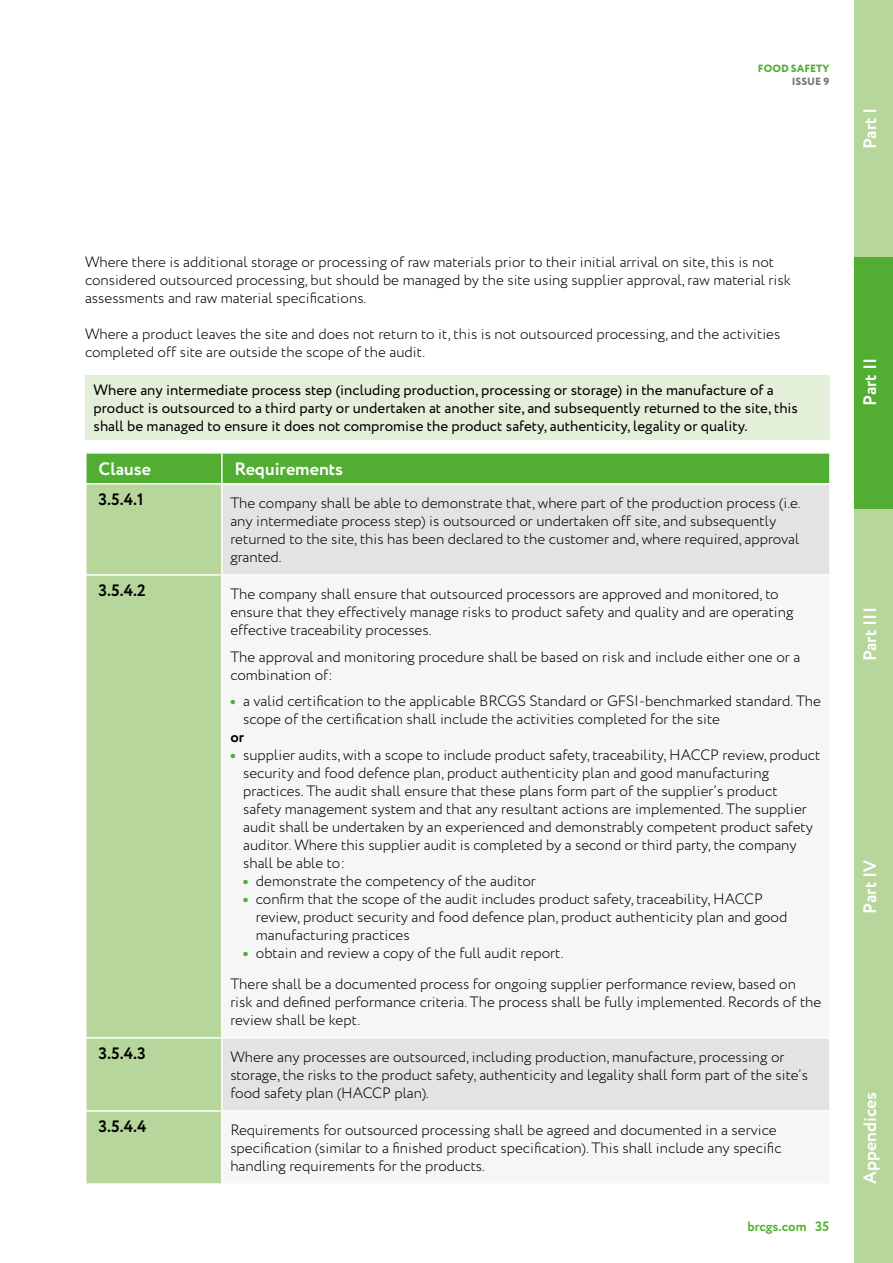
<style>
.page{position:relative;width:893px;height:1263px;background:#fff}
.page>*{position:absolute;margin:0;border:0;box-sizing:border-box;transform-origin:0 0}
.t1{font:700 18px "Circe";color:#fff}
.t2{font:700 16.5px "Circe";color:#000}
.t3{font:300 15px/18px "Circe";color:#000}
.t4{font:15px/18px "Circe";color:#000}
.t5{font:700 15px "Circe";color:#000}
.t6{font:700 13.5px "Circe";color:#52ae32}
.t7{font:800 10.5px "Circe";color:#52ae32}
.t8{font:800 10.5px "Circe";color:#74777b}
.s1{font-weight:800;color:#52ae32}
</style>
<div class="page">
<div style="left:855px;top:509px;width:38px;height:252px;background:#b7d69b"></div>
<div style="left:855px;top:761px;width:38px;height:252px;background:#b7d69b"></div>
<div style="left:855px;top:1012px;width:38px;height:251px;background:#b7d69b"></div>
<div style="left:855px;top:256px;width:38px;height:252px;background:#52ae32"></div>
<div style="left:855px;top:0;width:38px;height:256px;background:#b7d69b"></div>
<div style="left:85px;top:375px;width:744px;height:64px;background:#e4efda"></div>
<div style="left:87px;top:454px;width:742px;height:29px;background:#52ae32"></div>
<div style="left:87px;top:484px;width:134px;height:699px;background:#b7d69b"></div>
<div style="left:223px;top:484px;width:606px;height:90px;background:#e3e3e3"></div>
<div style="left:223px;top:1038px;width:606px;height:72px;background:#e3e3e3"></div>
<hr style="left:221px;top:454px;width:2px;height:29px;background:#fff">
<hr style="left:85px;top:574px;width:69px;height:2px;background:#fff">
<hr style="left:154px;top:574px;width:69px;height:2px;background:#fff">
<hr style="left:85px;top:1037px;width:69px;height:1px;background:#fff">
<hr style="left:154px;top:1037px;width:69px;height:1px;background:#fff">
<hr style="left:85px;top:1110px;width:69px;height:2px;background:#fff">
<hr style="left:154px;top:1110px;width:69px;height:2px;background:#fff">
<p class="t7" style="left:758px;top:61px;width:73px">FOOD SAFETY</p>
<p class="t8" style="left:792px;top:75px;width:39px">ISSUE 9</p>
<p class="t1" style="left:858px;top:149px;width:43px;rotate:-90deg">Part I</p>
<p class="t3" style="left:85px;top:253px;width:707px">Where there is additional storage or processing of raw materials prior to their initial arrival on site, this is not considered outsourced processing, but should be managed by the site using supplier approval, raw material risk assessments and raw material specifications.</p>
<p class="t3" style="left:85px;top:325px;width:697px">Where a product leaves the site and does not return to it, this is not outsourced processing, and the activities completed off site are outside the scope of the audit.</p>
<p class="t4" style="left:94px;top:381px;width:706px">Where any intermediate process step (including production, processing or storage) in the manufacture of a product is outsourced to a third party or undertaken at another site, and subsequently returned to the site, this shall be managed to ensure it does not compromise the product safety, authenticity, legality or quality.</p>
<p class="t1" style="left:99px;top:457px;width:54px">Clause</p>
<p class="t1" style="left:235px;top:457px;width:110px">Requirements</p>
<p class="t2" style="left:99px;top:488px;width:46px">3.5.4.1</p>
<p class="t3" style="left:230px;top:494px;width:572px">The company shall be able to demonstrate that, where part of the production process (i.e. any intermediate process step) is outsourced or undertaken off site, and subsequently returned to the site, this has been declared to the customer and, where required, approval granted.</p>
<p class="t2" style="left:99px;top:579px;width:49px">3.5.4.2</p>
<p class="t3" style="left:230px;top:585px;width:565px">The company shall ensure that outsourced processors are approved and monitored, to ensure that they effectively manage risks to product safety and quality and are operating effective traceability processes.</p>
<p class="t3" style="left:230px;top:648px;width:571px">The approval and monitoring procedure shall be based on risk and include either one or a combination of:</p>
<p class="t3" style="left:243px;top:692px;width:579px;text-indent:-13px"><span class="s1">•</span> a valid certification to the applicable BRCGS Standard or GFSI-benchmarked standard. The scope of the certification shall include the activities completed for the site</p>
<p class="t5" style="left:230px;top:727px;width:15px">or</p>
<p class="t3" style="left:243px;top:746px;width:579px;text-indent:-13px"><span class="s1">•</span> supplier audits, with a scope to include product safety, traceability, HACCP review, product security and food defence plan, product authenticity plan and good manufacturing practices. The audit shall ensure that these plans form part of the supplier’s product<br>safety management system and that any resultant actions are implemented. The supplier audit shall be undertaken by an experienced and demonstrably competent product safety auditor. Where this supplier audit is completed by a second or third party, the company shall be able to:</p>
<p class="t3" style="left:243px;top:872px;width:294px"><span class="s1">•</span> demonstrate the competency of the auditor</p>
<p class="t3" style="left:256px;top:890px;width:533px;text-indent:-13px"><span class="s1">•</span> confirm that the scope of the audit includes product safety, traceability, HACCP review, product security and food defence plan, product authenticity plan and good manufacturing practices</p>
<p class="t3" style="left:230px;top:938px;width:567px;line-height:30.8px;text-indent:13px"><span class="s1">•</span> obtain and review a copy of the full audit report.<br>There shall be a documented process for ongoing supplier performance review, based on</p>
<p class="t3" style="left:230px;top:993px;width:592px">risk and defined performance criteria. The process shall be fully implemented. Records of the review shall be kept.</p>
<p class="t2" style="left:99px;top:1042px;width:49px">3.5.4.3</p>
<p class="t3" style="left:230px;top:1048px;width:579px">Where any processes are outsourced, including production, manufacture, processing or storage, the risks to the product safety, authenticity and legality shall form part of the site’s food safety plan (HACCP plan).</p>
<p class="t2" style="left:99px;top:1115px;width:49px">3.5.4.4</p>
<p class="t3" style="left:230px;top:1121px;width:553px">Requirements for outsourced processing shall be agreed and documented in a service specification (similar to a finished product specification). This shall include any specific handling requirements for the products.</p>
<p class="t6" style="left:747px;top:1217px;width:83px">brcgs.com 35</p>
<p class="t1" style="left:858px;top:406px;width:49px;rotate:-90deg">Part II</p>
<p class="t1" style="left:858px;top:661px;width:56px;rotate:-90deg">Part III</p>
<p class="t1" style="left:858px;top:913px;width:55px;rotate:-90deg">Part IV</p>
<p class="t1" style="left:858px;top:1184px;width:94px;rotate:-90deg">Appendices</p>
</div>
